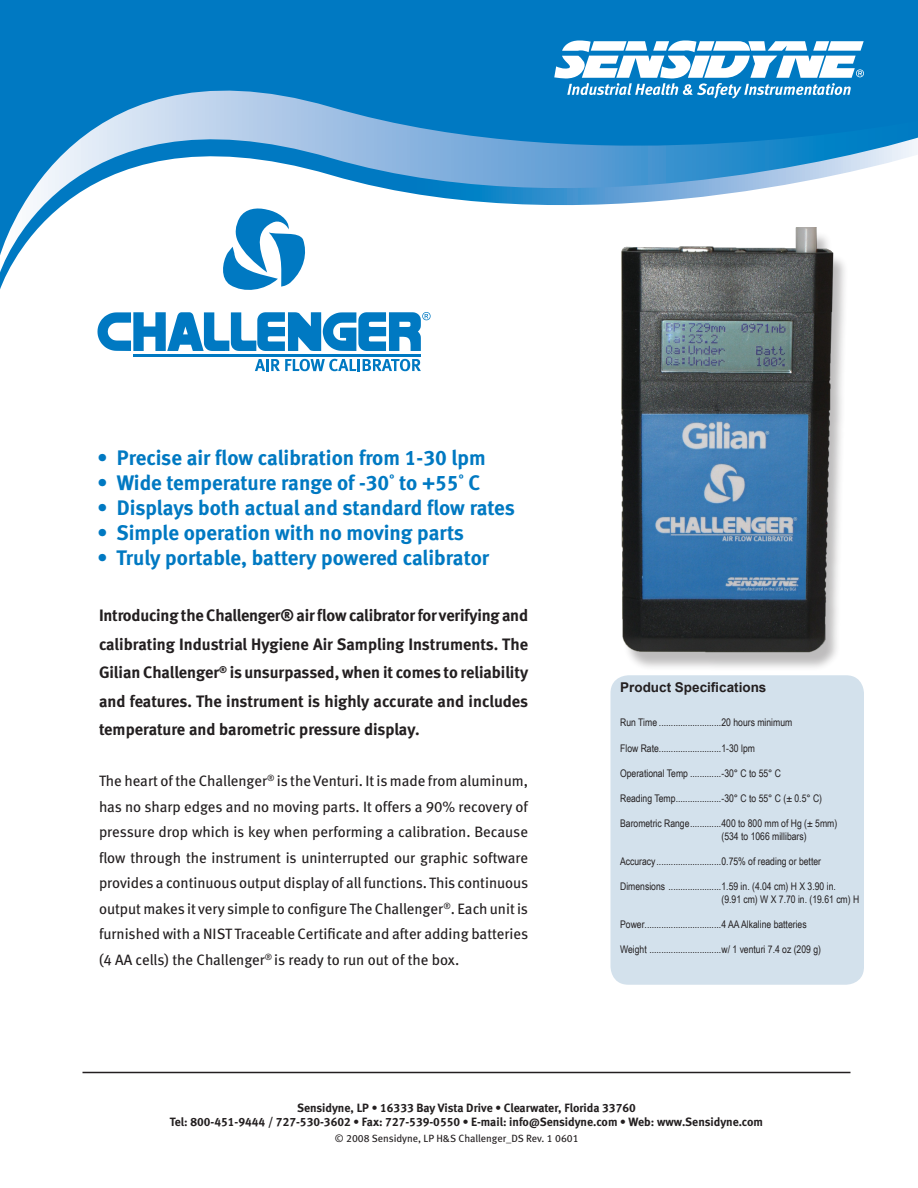
<style>
.page{position:relative;width:918px;height:1188px;background:#fff}
.page>*{position:absolute;margin:0;border:0;box-sizing:border-box;transform-origin:0 0}
.t1{font:21px "Meta Bold LF";color:#0079c2}
.t2{font:16.5px/28.5px "Meta Bold LF";color:#231f20;text-align:justify}
.t3{font:15px/25.5px "Meta Book LF";color:#231f20;text-align:justify}
.Spec_Header{font:700 13.5px "Arial";color:#231f20}
.t4{font:12px "Meta Bold LF";color:#231f20}
.New_Specs_List_-_lf{font:10.5px/12.6px "Arial Narrow";color:#231f20}
.t5{font:10.5px "Meta Book LF";color:#231f20}
</style>
<div class="page">
<svg style="left:0;top:0;width:918px;height:256px;fill:#0079c2"></svg>
<svg style="left:554px;top:40px;width:310px;height:58px"></svg>
<svg style="left:255px;top:359px;width:166px;height:12px"></svg>
<hr style="left:133px;top:354px;width:288px;height:3px;background:#0079c2">
<svg style="left:97px;top:312px;width:334px;height:39px"></svg>
<svg style="left:220px;top:207px;width:88px;height:83px"></svg>
<div style="left:610px;top:675px;width:254px;height:310px;background:#d3e1ec;border-radius:18px"></div>
<div style="left:621px;top:232px;width:277px;height:471px;background:#231f20;opacity:.3"></div>
<img style="left:612px;top:228px;width:232px;height:439px">
<hr style="left:82px;top:1072px;width:768px;height:1px;background:#231f20">
<p class="t1" style="left:98px;top:445px;width:390px">• Precise air flow calibration from 1-30 lpm</p>
<p class="t1" style="left:98px;top:470px;width:384px">• Wide temperature range of -30<sup>°</sup> to +55<sup>°</sup> C</p>
<p class="t1" style="left:98px;top:495px;width:419px">• Displays both actual and standard flow rates</p>
<p class="t1" style="left:98px;top:521px;width:368px">• Simple operation with no moving parts</p>
<p class="t1" style="left:98px;top:546px;width:393px">• Truly portable, battery powered calibrator</p>
<p class="t2" style="left:99px;top:601px;width:431px">Introducing the Challenger® air flow calibrator for verifying and calibrating Industrial Hygiene Air Sampling Instruments. The Gilian Challenger<sup>®</sup> is unsurpassed, when it comes to reliability and features. The instrument is highly accurate and includes temperature and barometric pressure display.</p>
<p class="t3" style="left:99px;top:768px;width:431px">The heart of the Challenger<sup>®</sup> is the Venturi. It is made from aluminum, has no sharp edges and no moving parts. It offers a 90% recovery of pressure drop which is key when performing a calibration. Because flow through the instrument is uninterrupted our graphic software provides a continuous output display of all functions. This continuous output makes it very simple to configure The Challenger<sup>®</sup>. Each unit is furnished with a NIST Traceable Certificate and after adding batteries (4 AA cells) the Challenger<sup>®</sup> is ready to run out of the box.</p>
<p class="Spec_Header" style="left:620px;top:679px;width:148px">Product Specifications</p>
<p class="New_Specs_List_-_lf" style="left:620px;top:716px;width:174px">Run Time ..........................20 hours minimum</p>
<p class="New_Specs_List_-_lf" style="left:620px;top:741px;width:136px">Flow Rate..........................1-30 lpm</p>
<p class="New_Specs_List_-_lf" style="left:620px;top:766px;width:162px">Operational Temp .............-30° C to 55° C</p>
<p class="New_Specs_List_-_lf" style="left:620px;top:792px;width:203px">Reading Temp...................-30° C to 55° C (± 0.5° C)</p>
<p class="New_Specs_List_-_lf" style="left:722px;top:817px;width:117px;text-indent:-101px">Barometric Range.............400 to 800 mm of Hg (± 5mm) (534 to 1066 millibars)</p>
<p class="New_Specs_List_-_lf" style="left:620px;top:855px;width:202px">Accuracy...........................0.75% of reading or better</p>
<p class="New_Specs_List_-_lf" style="left:722px;top:880px;width:139px;text-indent:-101px">Dimensions ......................1.59 in. (4.04 cm) H X 3.90 in.<br>(9.91 cm) W X 7.70 in. (19.61 cm) H</p>
<p class="New_Specs_List_-_lf" style="left:620px;top:918px;width:188px">Power................................4 AA Alkaline batteries</p>
<p class="New_Specs_List_-_lf" style="left:620px;top:943px;width:202px">Weight ..............................w/ 1 venturi 7.4 oz (209 g)</p>
<p class="t4" style="left:297px;top:1100px;width:340px">Sensidyne, LP • 16333 Bay Vista Drive • Clearwater, Florida 33760</p>
<p class="t4" style="left:170px;top:1115px;width:595px">Tel: 800-451-9444 / 727-530-3602 • Fax: 727-539-0550 • E-mail: info@Sensidyne.com • Web: www.Sensidyne.com</p>
<p class="t5" style="left:335px;top:1132px;width:245px">© 2008 Sensidyne, LP H&amp;S Challenger_DS Rev. 1 0601</p>
</div>
